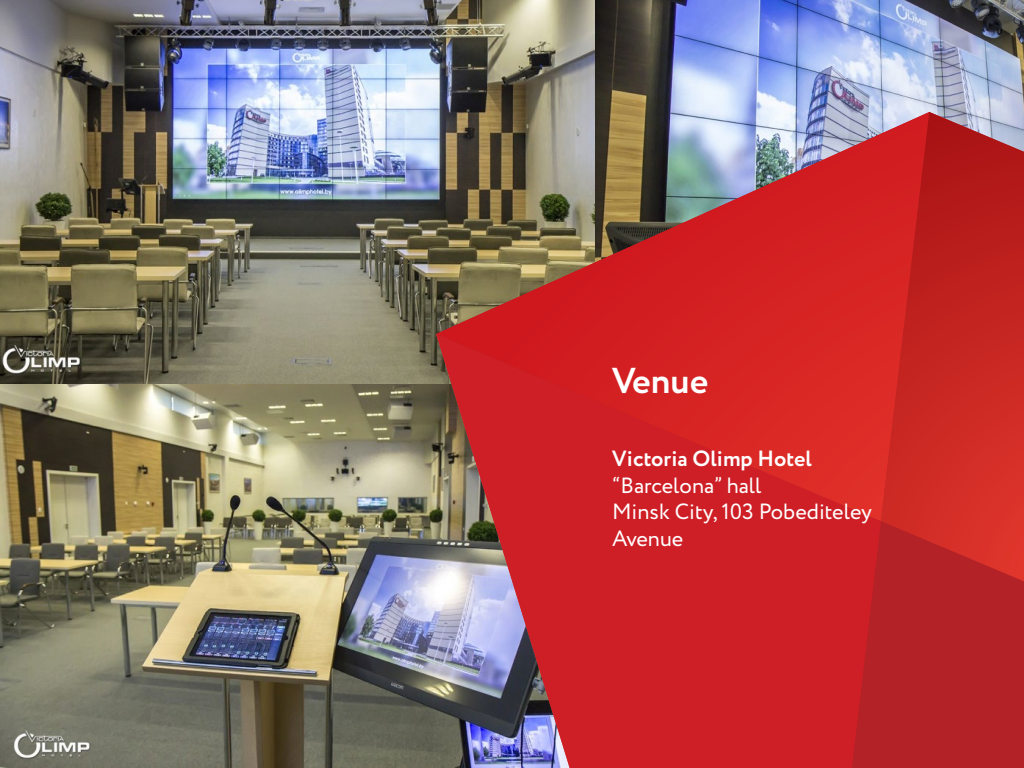
<style>
.page{position:relative;width:1024px;height:768px;background:#fff}
.page>*{position:absolute;margin:0;border:0;box-sizing:border-box;transform-origin:0 0}
.t1{font:700 36px "Circe";color:#fff}
.t2{font:22px/26.4px "Circe";color:#fff}
.t3{font:700 22px "Circe";color:#fff}
</style>
<div class="page">
<img style="left:594px;top:0;width:430px;height:112px">
<img style="left:0;top:384px;width:436px;height:384px">
<img style="left:0;top:0;width:594px;height:384px">
<div style="left:929px;top:581px;width:95px;height:187px;background:#b32227"></div>
<svg style="left:929px;top:112px;width:95px;height:469px"></svg>
<svg style="left:436px;top:521px;width:493px;height:247px;fill:#cf1f26"></svg>
<img style="left:436px;top:112px;width:493px;height:409px">
<h1 class="t1" style="left:612px;top:356px;width:98px">Venue</h1>
<p class="t3" style="left:612px;top:444px;width:202px">Victoria Olimp Hotel</p>
<p class="t2" style="left:612px;top:473px;width:262px">“Barcelona” hall<br>Minsk City, 103 Pobediteley<br>Avenue</p>
</div>
